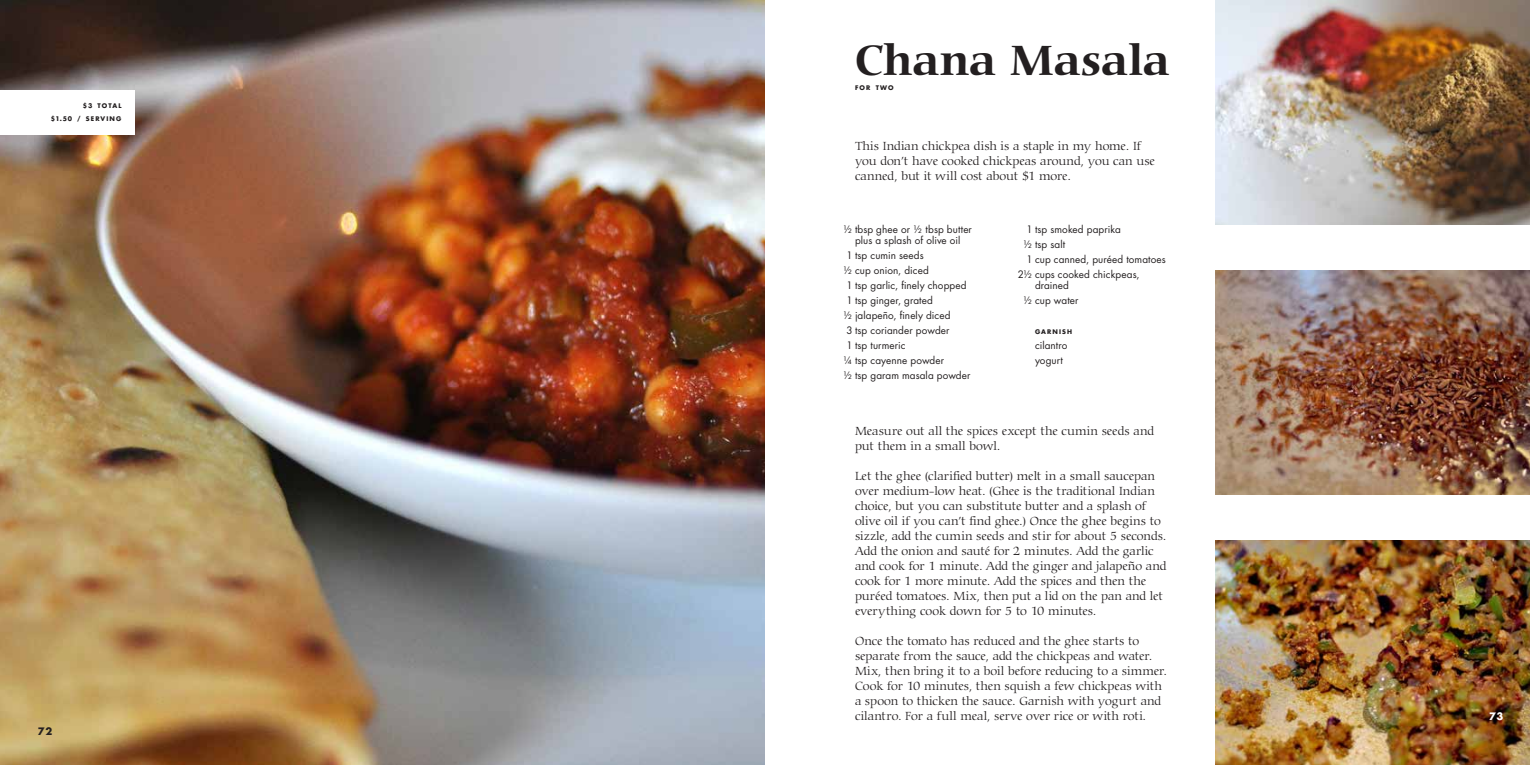
<style>
.page{position:relative;width:1530px;height:765px;background:#fff}
.page>*{position:absolute;margin:0;border:0;box-sizing:border-box;transform-origin:0 0}
.t1{font:700 45px "Carmina BT";letter-spacing:-.01em;color:#231f20}
.t2{font:300 12.5px/15px "Carmina BT";letter-spacing:-.005em;color:#231f20}
.t3{font:10px/15px "Futura";letter-spacing:.01em;color:#231f20;text-align:center}
.t4{font:10px "Futura Bold SC620";color:#231f20}
.t5{font:10px "Futura Bold SC620";color:#fff}
.t6{font:6.25px/13.1px "Futura Bold SC620";letter-spacing:.18em;color:#231f20;text-align:right}
</style>
<div class="page">
<img style="left:0;top:0;width:765px;height:765px">
<div style="left:0;top:90px;width:135px;height:45px;background:#fff"></div>
<img style="left:1215px;top:540px;width:315px;height:225px">
<img style="left:1215px;top:0;width:315px;height:225px">
<img style="left:1215px;top:270px;width:315px;height:225px">
<p class="t6" style="left:51px;top:99px;width:72px">$3 TOTAL<br>$1.50 / SERVING</p>
<p class="t4" style="left:38px;top:725px;width:16px">72</p>
<h1 class="t1" style="left:855px;top:34px;width:316px">Chana Masala</h1>
<p class="t6" style="left:855px;top:81px;width:40px">FOR TWO</p>
<p class="t2" style="left:855px;top:139px;width:301px">This Indian chickpea dish is a staple in my home. If you don’t have cooked chickpeas around, you can use canned, but it will cost about $1 more.</p>
<p class="t3" style="left:843px;top:224px;width:130px;line-height:11.2px">½ tbsp ghee or ½ tbsp butter plus a splash of olive oil</p>
<p class="t3" style="left:846px;top:248px;width:79px">1 tsp cumin seeds</p>
<p class="t3" style="left:843px;top:263px;width:87px">½ cup onion, diced</p>
<p class="t3" style="left:846px;top:278px;width:122px">1 tsp garlic, finely chopped</p>
<p class="t3" style="left:846px;top:293px;width:88px">1 tsp ginger, grated</p>
<p class="t3" style="left:843px;top:308px;width:109px">½ jalapeño, finely diced</p>
<p class="t3" style="left:846px;top:323px;width:105px">3 tsp coriander powder</p>
<p class="t3" style="left:846px;top:338px;width:61px">1 tsp turmeric</p>
<p class="t3" style="left:843px;top:353px;width:102px">¼ tsp cayenne powder</p>
<p class="t3" style="left:843px;top:368px;width:129px">½ tsp garam masala powder</p>
<p class="t3" style="left:1026px;top:222px;width:96px">1 tsp smoked paprika</p>
<p class="t3" style="left:1023px;top:237px;width:43px">½ tsp salt</p>
<p class="t3" style="left:1026px;top:252px;width:141px">1 cup canned, puréed tomatoes</p>
<p class="t3" style="left:1018px;top:267px;width:123px">2½ cups cooked chickpeas,</p>
<p class="t3" style="left:1023px;top:278px;width:57px">drained<br>½ cup water</p>
<p class="t6" style="left:1035px;top:325px;width:39px">GARNISH</p>
<p class="t3" style="left:1035px;top:338px;width:34px;text-align:left">cilantro yogurt</p>
<p class="t2" style="left:855px;top:424px;width:301px">Measure out all the spices except the cumin seeds and put them in a small bowl.</p>
<p class="t2" style="left:855px;top:469px;width:313px">Let the ghee (clarified butter) melt in a small saucepan over medium-low heat. (Ghee is the traditional Indian choice, but you can substitute butter and a splash of olive oil if you can’t find ghee.) Once the ghee begins to sizzle, add the cumin seeds and stir for about 5 seconds.<br>Add the onion and sauté for 2 minutes. Add the garlic and cook for 1 minute. Add the ginger and jalapeño and cook for 1 more minute. Add the spices and then the puréed tomatoes. Mix, then put a lid on the pan and let everything cook down for 5 to 10 minutes.</p>
<p class="t2" style="left:855px;top:634px;width:314px">Once the tomato has reduced and the ghee starts to separate from the sauce, add the chickpeas and water.<br>Mix, then bring it to a boil before reducing to a simmer.<br>Cook for 10 minutes, then squish a few chickpeas with a spoon to thicken the sauce. Garnish with yogurt and cilantro. For a full meal, serve over rice or with roti.</p>
<p class="t5" style="left:1489px;top:710px;width:16px">73</p>
</div>
